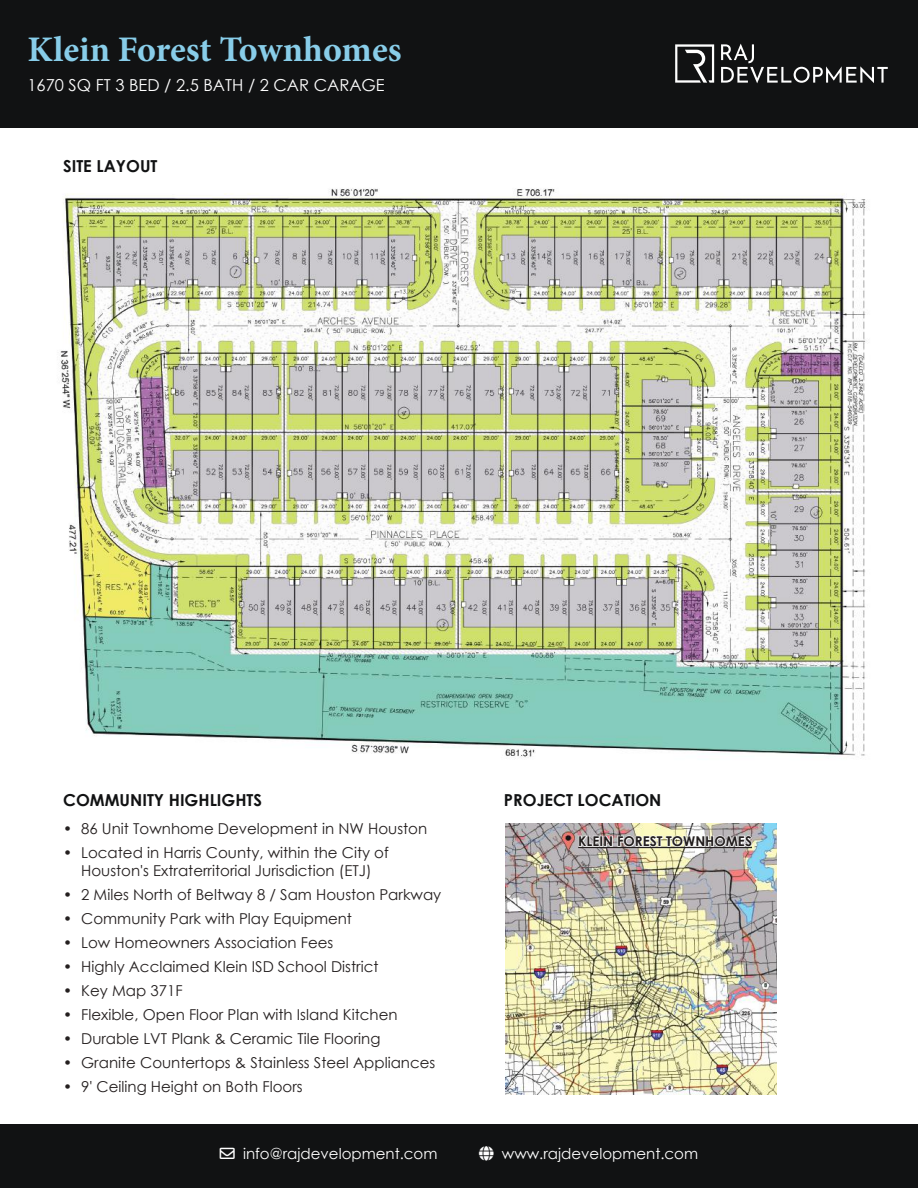
<style>
.page{position:relative;width:918px;height:1188px;background:#fff}
.page>*{position:absolute;margin:0;border:0;box-sizing:border-box;transform-origin:0 0}
.t1{font:700 36px "Minion Pro";color:#88cde9}
.t2{font:700 16.5px "Century Gothic";color:#111213}
.t3{font:16.5px "Century Gothic";color:#fff}
.t4{font:15px/18px "Century Gothic";color:#241f1f;text-align:center}
.t5{font:15px "Century Gothic";color:#fff}
.t6{font:700 13.5px "Century Gothic";color:#111213}
</style>
<div class="page">
<img style="left:60px;top:188px;width:806px;height:571px">
<div style="left:0;top:0;width:918px;height:127px;background:#111213"></div>
<div style="left:0;top:1124px;width:918px;height:64px;background:#111213"></div>
<svg style="left:675px;top:44px;width:39px;height:39px"></svg>
<svg style="left:721px;top:44px;width:167px;height:39px"></svg>
<img style="left:505px;top:823px;width:272px;height:271px">
<svg style="left:578px;top:834px;width:175px;height:15px"></svg>
<hr style="left:578px;top:847px;width:174px;height:1px;background:#241f1f">
<h1 class="t1" style="left:28px;top:24px;width:376px">Klein Forest Townhomes</h1>
<p class="t3" style="left:28px;top:73px;width:359px">1670 SQ FT 3 BED / 2.5 BATH / 2 CAR CARAGE</p>
<p class="t2" style="left:63px;top:154px;width:96px">SITE LAYOUT</p>
<p class="t2" style="left:63px;top:787px;width:200px">COMMUNITY HIGHLIGHTS</p>
<p class="t2" style="left:504px;top:787px;width:159px">PROJECT LOCATION</p>
<p class="t4" style="left:63px;top:819px;width:366px">• 86 Unit Townhome Development in NW Houston</p>
<p class="t4" style="left:63px;top:843px;width:327px">• Located in Harris County, within the City of<br>Houston's Extraterritorial Jurisdiction (ETJ)</p>
<p class="t4" style="left:63px;top:885px;width:380px">• 2 Miles North of Beltway 8 / Sam Houston Parkway</p>
<p class="t4" style="left:63px;top:909px;width:290px">• Community Park with Play Equipment</p>
<p class="t4" style="left:63px;top:933px;width:272px">• Low Homeowners Association Fees</p>
<p class="t4" style="left:63px;top:957px;width:317px">• Highly Acclaimed Klein ISD School District</p>
<p class="t4" style="left:63px;top:981px;width:121px">• Key Map 371F</p>
<p class="t4" style="left:63px;top:1005px;width:336px">• Flexible, Open Floor Plan with Island Kitchen</p>
<p class="t4" style="left:63px;top:1029px;width:319px">• Durable LVT Plank &amp; Ceramic Tile Flooring</p>
<p class="t4" style="left:63px;top:1053px;width:374px">• Granite Countertops &amp; Stainless Steel Appliances</p>
<p class="t4" style="left:63px;top:1077px;width:241px">• 9' Ceiling Height on Both Floors</p>
<p class="t6" style="left:578px;top:831px;width:175px">KLEIN FOREST TOWNHOMES</p>
<p class="t5" style="left:243px;top:1143px;width:196px">info@rajdevelopment.com</p>
<p class="t5" style="left:502px;top:1143px;width:198px">www.rajdevelopment.com</p>
</div>
